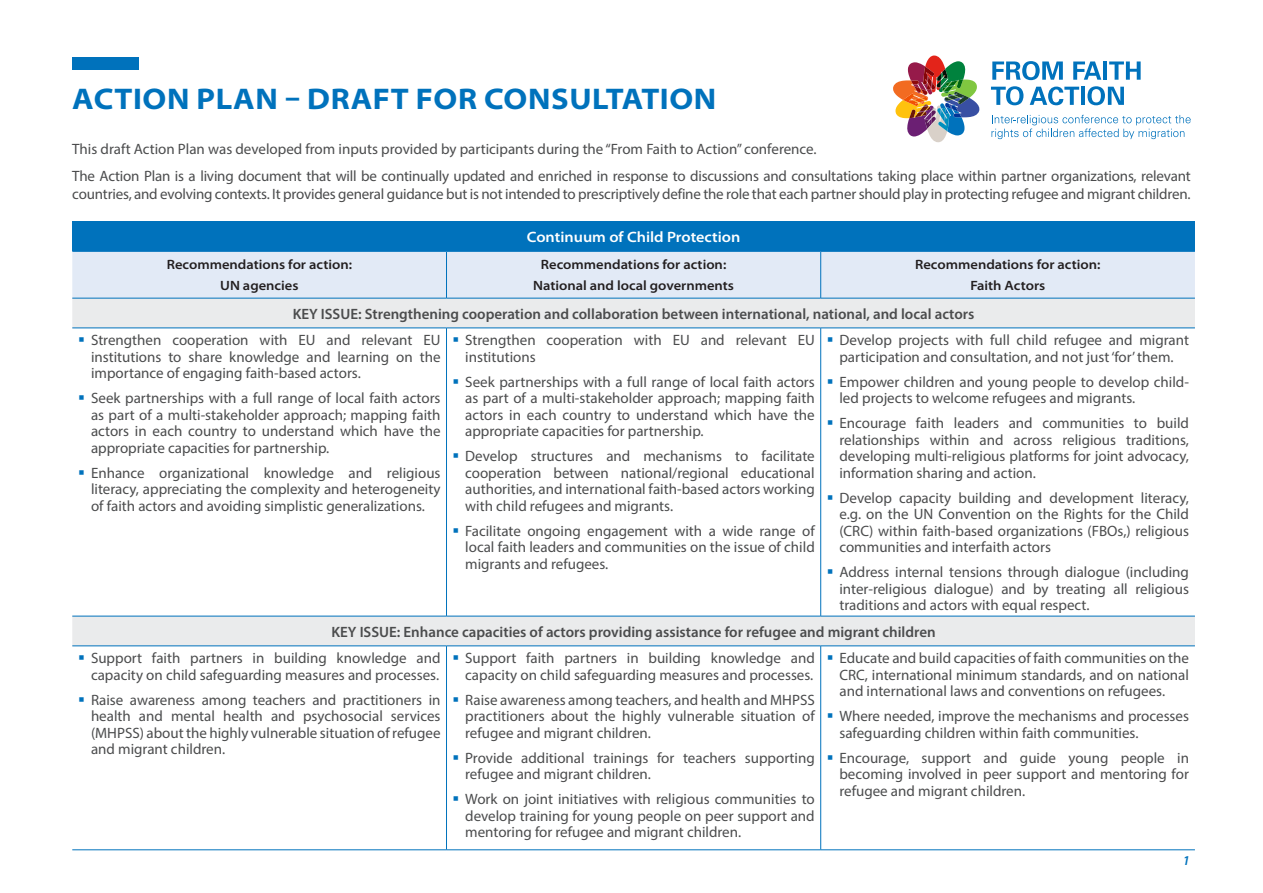
<style>
.page{position:relative;width:1263px;height:893px;background:#fff}
.page>*{position:absolute;margin:0;border:0;box-sizing:border-box;transform-origin:0 0}
.t1{font:700 semi-expanded 30px "Myriad Pro";letter-spacing:.02em;color:#0072bc}
.text{font:15px/16.5px "Myriad Pro";color:#4b4c4d;text-align:justify}
.text-2{font:600 15px "Myriad Pro";color:#4b4c4d}
.subtitle_in_agenda{font:600 semi-expanded 15px "Myriad Pro";color:#fff}
.subtitle_in_agenda-2{font:600 semi-expanded 13.5px "Myriad Pro";color:#231f20}
.t2{font:italic 600 13.5px "Myriad Pro";color:#0072bc}
</style>
<div class="page">
<div style="left:72px;top:222px;width:1123px;height:29px;background:#0072bc"></div>
<div style="left:72px;top:252px;width:1123px;height:46px;background:#e2eaf6"></div>
<svg style="left:72px;top:299px;width:1123px;height:347px"></svg>
<hr style="left:72px;top:221px;width:374px;height:1px;background:#0072bc">
<hr style="left:446px;top:221px;width:375px;height:1px;background:#0072bc">
<hr style="left:821px;top:221px;width:374px;height:1px;background:#0072bc">
<hr style="left:72px;top:251px;width:374px;height:1px;background:#0072bc">
<hr style="left:446px;top:251px;width:375px;height:1px;background:#0072bc">
<hr style="left:446px;top:252px;width:1px;height:46px;background:#0072bc">
<hr style="left:821px;top:251px;width:374px;height:1px;background:#0072bc">
<hr style="left:820px;top:252px;width:1px;height:46px;background:#0072bc">
<hr style="left:72px;top:298px;width:374px;height:1px;background:#0072bc">
<hr style="left:446px;top:298px;width:375px;height:1px;background:#0072bc">
<hr style="left:821px;top:298px;width:374px;height:1px;background:#0072bc">
<hr style="left:72px;top:616px;width:374px;height:1px;background:#0072bc">
<hr style="left:446px;top:616px;width:375px;height:1px;background:#0072bc">
<hr style="left:821px;top:616px;width:374px;height:1px;background:#0072bc">
<hr style="left:72px;top:328px;width:374px;height:1px;background:#0072bc">
<hr style="left:446px;top:328px;width:375px;height:1px;background:#0072bc">
<hr style="left:446px;top:328px;width:1px;height:288px;background:#0072bc">
<hr style="left:821px;top:328px;width:374px;height:1px;background:#0072bc">
<hr style="left:820px;top:328px;width:1px;height:288px;background:#0072bc">
<hr style="left:72px;top:646px;width:374px;height:1px;background:#0072bc">
<hr style="left:446px;top:646px;width:375px;height:1px;background:#0072bc">
<hr style="left:446px;top:646px;width:1px;height:204px;background:#0072bc">
<hr style="left:821px;top:646px;width:374px;height:1px;background:#0072bc">
<hr style="left:820px;top:646px;width:1px;height:204px;background:#0072bc">
<hr style="left:72px;top:849px;width:374px;height:1px;background:#0072bc">
<hr style="left:446px;top:849px;width:375px;height:1px;background:#0072bc">
<hr style="left:821px;top:849px;width:374px;height:1px;background:#0072bc">
<div style="left:72px;top:58px;width:67px;height:12px;background:#0072bc"></div>
<img style="left:893px;top:56px;width:86px;height:86px">
<svg style="left:992px;top:61px;width:71px;height:19px"></svg>
<svg style="left:1073px;top:61px;width:28px;height:19px"></svg>
<hr style="left:1103px;top:61px;width:4px;height:19px;background:#0072bc">
<svg style="left:1109px;top:61px;width:32px;height:19px"></svg>
<svg style="left:991px;top:86px;width:32px;height:19px"></svg>
<svg style="left:1030px;top:87px;width:49px;height:18px"></svg>
<hr style="left:1081px;top:87px;width:4px;height:18px;background:#0072bc">
<svg style="left:1087px;top:86px;width:37px;height:19px"></svg>
<svg style="left:991px;top:115px;width:200px;height:24px"></svg>
<svg style="left:79px;top:337px;width:5px;height:5px"></svg>
<svg style="left:79px;top:395px;width:5px;height:5px"></svg>
<svg style="left:79px;top:470px;width:5px;height:4px"></svg>
<svg style="left:454px;top:337px;width:4px;height:5px"></svg>
<svg style="left:454px;top:379px;width:4px;height:4px"></svg>
<svg style="left:454px;top:453px;width:4px;height:5px"></svg>
<svg style="left:454px;top:528px;width:4px;height:4px"></svg>
<svg style="left:828px;top:337px;width:4px;height:5px"></svg>
<svg style="left:828px;top:379px;width:4px;height:4px"></svg>
<svg style="left:828px;top:420px;width:4px;height:5px"></svg>
<svg style="left:828px;top:495px;width:4px;height:4px"></svg>
<svg style="left:828px;top:569px;width:4px;height:5px"></svg>
<p class="t1" style="left:72px;top:79px;width:646px">ACTION PLAN – DRAFT FOR CONSULTATION</p>
<p class="text" style="left:72px;top:141px;width:746px">This draft Action Plan was developed from inputs provided by participants during the “From Faith to Action” conference.</p>
<p class="text" style="left:72px;top:167px;width:1120px;line-height:18px">The Action Plan is a living document that will be continually updated and enriched in response to discussions and consultations taking place within partner organizations, relevant countries, and evolving contexts. It provides general guidance but is not intended to prescriptively define the role that each partner should play in protecting refugee and migrant children.</p>
<p class="subtitle_in_agenda" style="left:527px;top:227px;width:215px">Continuum of Child Protection</p>
<p class="subtitle_in_agenda-2" style="left:915px;top:256px;width:187px">Recommendations for action:</p>
<p class="subtitle_in_agenda-2" style="left:970px;top:277px;width:76px">Faith Actors</p>
<p class="text-2" style="left:293px;top:304px;width:683px">KEY ISSUE: Strengthening cooperation and collaboration between international, national, and local actors</p>
<p class="text" style="left:91px;top:332px;width:351px">Strengthen cooperation with EU and relevant EU institutions to share knowledge and learning on the importance of engaging faith-based actors.</p>
<p class="text" style="left:91px;top:390px;width:351px">Seek partnerships with a full range of local faith actors as part of a multi-stakeholder approach; mapping faith actors in each country to understand which have the appropriate capacities for partnership.</p>
<p class="text" style="left:91px;top:464px;width:351px">Enhance organizational knowledge and religious literacy, appreciating the complexity and heterogeneity of faith actors and avoiding simplistic generalizations.</p>
<p class="subtitle_in_agenda-2" style="left:167px;top:256px;width:187px">Recommendations for action:</p>
<p class="subtitle_in_agenda-2" style="left:220px;top:277px;width:80px">UN agencies</p>
<p class="subtitle_in_agenda-2" style="left:541px;top:256px;width:187px">Recommendations for action:</p>
<p class="subtitle_in_agenda-2" style="left:533px;top:277px;width:202px">National and local governments</p>
<p class="text" style="left:839px;top:332px;width:351px">Develop projects with full child refugee and migrant participation and consultation, and not just ‘for’ them.</p>
<p class="text" style="left:839px;top:373px;width:351px">Empower children and young people to develop child&shy;led projects to welcome refugees and migrants.</p>
<p class="text" style="left:839px;top:415px;width:351px">Encourage faith leaders and communities to build relationships within and across religious traditions, developing multi-religious platforms for joint advocacy, information sharing and action.</p>
<p class="text" style="left:839px;top:489px;width:351px">Develop capacity building and development literacy, e.g. on the UN Convention on the Rights for the Child (CRC) within faith-based organizations (FBOs,) religious communities and interfaith actors</p>
<p class="text" style="left:839px;top:564px;width:351px">Address internal tensions through dialogue (including inter-religious dialogue) and by treating all religious traditions and actors with equal respect.</p>
<p class="text-2" style="left:331px;top:622px;width:606px">KEY ISSUE: Enhance capacities of actors providing assistance for refugee and migrant children</p>
<p class="text" style="left:91px;top:650px;width:351px">Support faith partners in building knowledge and capacity on child safeguarding measures and processes.</p>
<p class="text" style="left:91px;top:691px;width:351px">Raise awareness among teachers and practitioners in health and mental health and psychosocial services (MHPSS) about the highly vulnerable situation of refugee and migrant children.</p>
<p class="text" style="left:465px;top:332px;width:351px">Strengthen cooperation with EU and relevant EU institutions</p>
<p class="text" style="left:465px;top:373px;width:351px">Seek partnerships with a full range of local faith actors as part of a multi-stakeholder approach; mapping faith actors in each country to understand which have the appropriate capacities for partnership.</p>
<p class="text" style="left:465px;top:448px;width:351px">Develop structures and mechanisms to facilitate cooperation between national/regional educational authorities, and international faith-based actors working with child refugees and migrants.</p>
<p class="text" style="left:465px;top:522px;width:351px">Facilitate ongoing engagement with a wide range of local faith leaders and communities on the issue of child migrants and refugees.</p>
<p class="text" style="left:465px;top:650px;width:351px">Support faith partners in building knowledge and capacity on child safeguarding measures and processes.</p>
<p class="text" style="left:465px;top:691px;width:351px">Raise awareness among teachers, and health and MHPSS practitioners about the highly vulnerable situation of refugee and migrant children.</p>
<p class="text" style="left:465px;top:749px;width:351px">Provide additional trainings for teachers supporting refugee and migrant children.</p>
<p class="text" style="left:465px;top:791px;width:351px">Work on joint initiatives with religious communities to develop training for young people on peer support and mentoring for refugee and migrant children.</p>
<p class="text" style="left:839px;top:650px;width:351px">Educate and build capacities of faith communities on the CRC, international minimum standards, and on national and international laws and conventions on refugees.</p>
<p class="text" style="left:839px;top:708px;width:351px">Where needed, improve the mechanisms and processes safeguarding children within faith communities.</p>
<p class="text" style="left:839px;top:749px;width:351px">Encourage, support and guide young people in becoming involved in peer support and mentoring for refugee and migrant children.</p>
<p class="t2" style="left:1183px;top:852px;width:9px">1</p>
</div>
